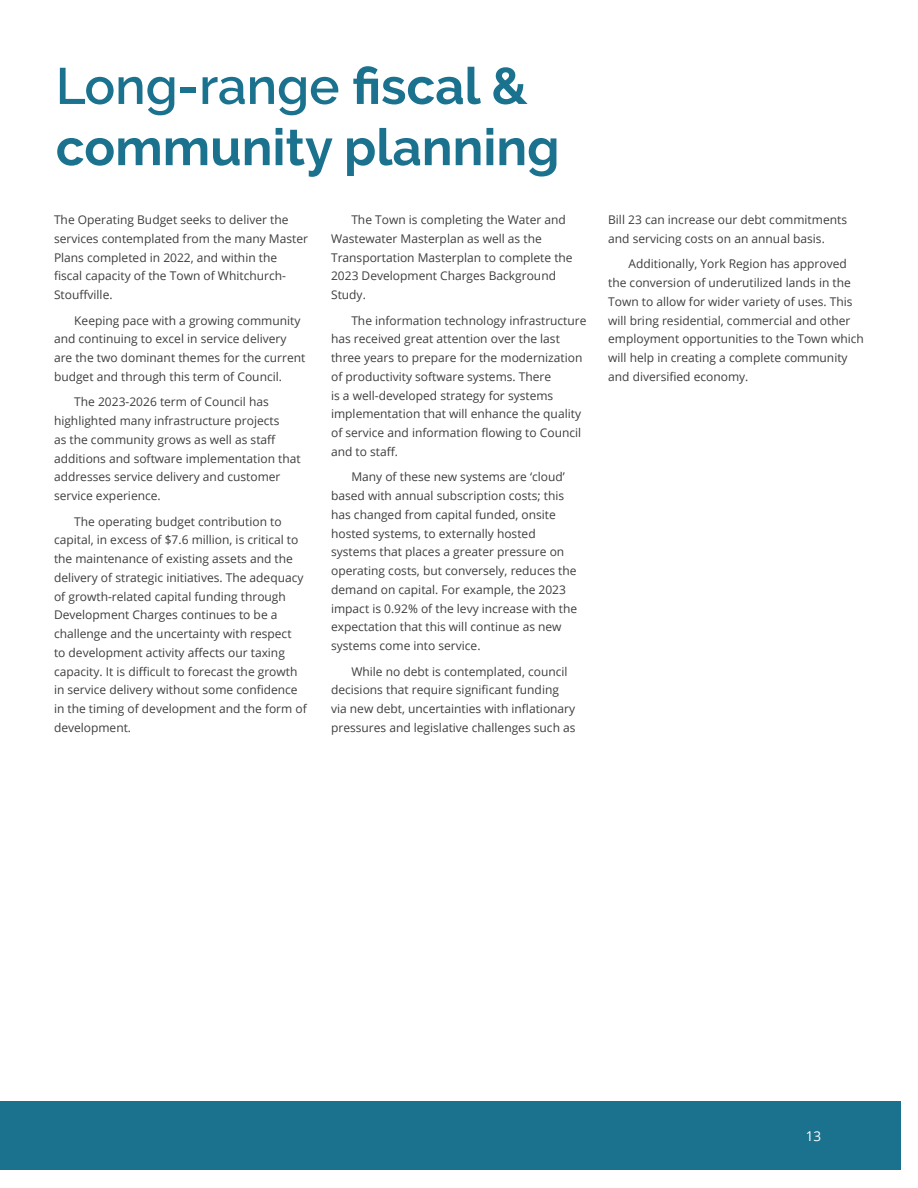
<style>
.page{position:relative;width:918px;height:1188px;background:#fff}
.page>*{position:absolute;margin:0;border:0;box-sizing:border-box;transform-origin:0 0}
.welcome_page_title{font:700 51px/61.2px "Raleway";color:#1b728e}
.t1{font:13.5px "Open Sans";color:#fff}
.Main_content_tab{font:12px/18.8px "Open Sans";color:#3e3e3f}
.Main_content_no_tab{font:12px/18.8px "Open Sans";color:#3e3e3f}
.s1{font-weight:600}
</style>
<div class="page">
<div style="left:0;top:1101px;width:901px;height:68px;background:#1b728e"></div>
<h3 class="welcome_page_title" style="left:56px;top:56px;width:505px"><span class="s1">Long-range</span> fiscal &amp; community planning</h3>
<p class="Main_content_no_tab" style="left:54px;top:210px;width:256px">The Operating Budget seeks to deliver the services contemplated from the many Master Plans completed in 2022, and within the fiscal capacity of the Town of Whitchurch-Stouffville.</p>
<p class="Main_content_tab" style="left:54px;top:310px;width:253px;text-indent:20px">Keeping pace with a growing community and continuing to excel in service delivery are the two dominant themes for the current budget and through this term of Council.</p>
<p class="Main_content_tab" style="left:54px;top:392px;width:248px;text-indent:20px">The 2023-2026 term of Council has highlighted many infrastructure projects<br>as the community grows as well as staff additions and software implementation that addresses service delivery and customer service experience.</p>
<p class="Main_content_tab" style="left:54px;top:511px;width:254px;text-indent:20px">The operating budget contribution to capital, in excess of $7.6 million, is critical to the maintenance of existing assets and the delivery of strategic initiatives. The adequacy of growth-related capital funding through Development Charges continues to be a challenge and the uncertainty with respect<br>to development activity affects our taxing capacity. It is difficult to forecast the growth in service delivery without some confidence in the timing of development and the form of development.</p>
<p class="Main_content_tab" style="left:331px;top:210px;width:243px;text-indent:20px">The Town is completing the Water and<br>Wastewater Masterplan as well as the<br>Transportation Masterplan to complete the<br>2023 Development Charges Background<br>Study.</p>
<p class="Main_content_tab" style="left:331px;top:310px;width:257px;text-indent:20px">The information technology infrastructure has received great attention over the last three years to prepare for the modernization of productivity software systems. There<br>is a well-developed strategy for systems implementation that will enhance the quality of service and information flowing to Council and to staff.</p>
<p class="Main_content_tab" style="left:331px;top:467px;width:248px;text-indent:20px">Many of these new systems are ‘cloud’ based with annual subscription costs; this has changed from capital funded, onsite hosted systems, to externally hosted systems that places a greater pressure on operating costs, but conversely, reduces the demand on capital. For example, the 2023 impact is 0.92% of the levy increase with the expectation that this will continue as new systems come into service.</p>
<p class="Main_content_tab" style="left:331px;top:661px;width:246px;text-indent:20px">While no debt is contemplated, council decisions that require significant funding via new debt, uncertainties with inflationary pressures and legislative challenges such as</p>
<p class="Main_content_tab" style="left:608px;top:210px;width:240px">Bill 23 can increase our debt commitments and servicing costs on an annual basis.</p>
<p class="Main_content_tab" style="left:608px;top:254px;width:257px;text-indent:20px">Additionally, York Region has approved the conversion of underutilized lands in the Town to allow for wider variety of uses. This will bring residential, commercial and other employment opportunities to the Town which will help in creating a complete community and diversified economy.</p>
<p class="t1" style="left:806px;top:1126px;width:17px">13</p>
</div>
